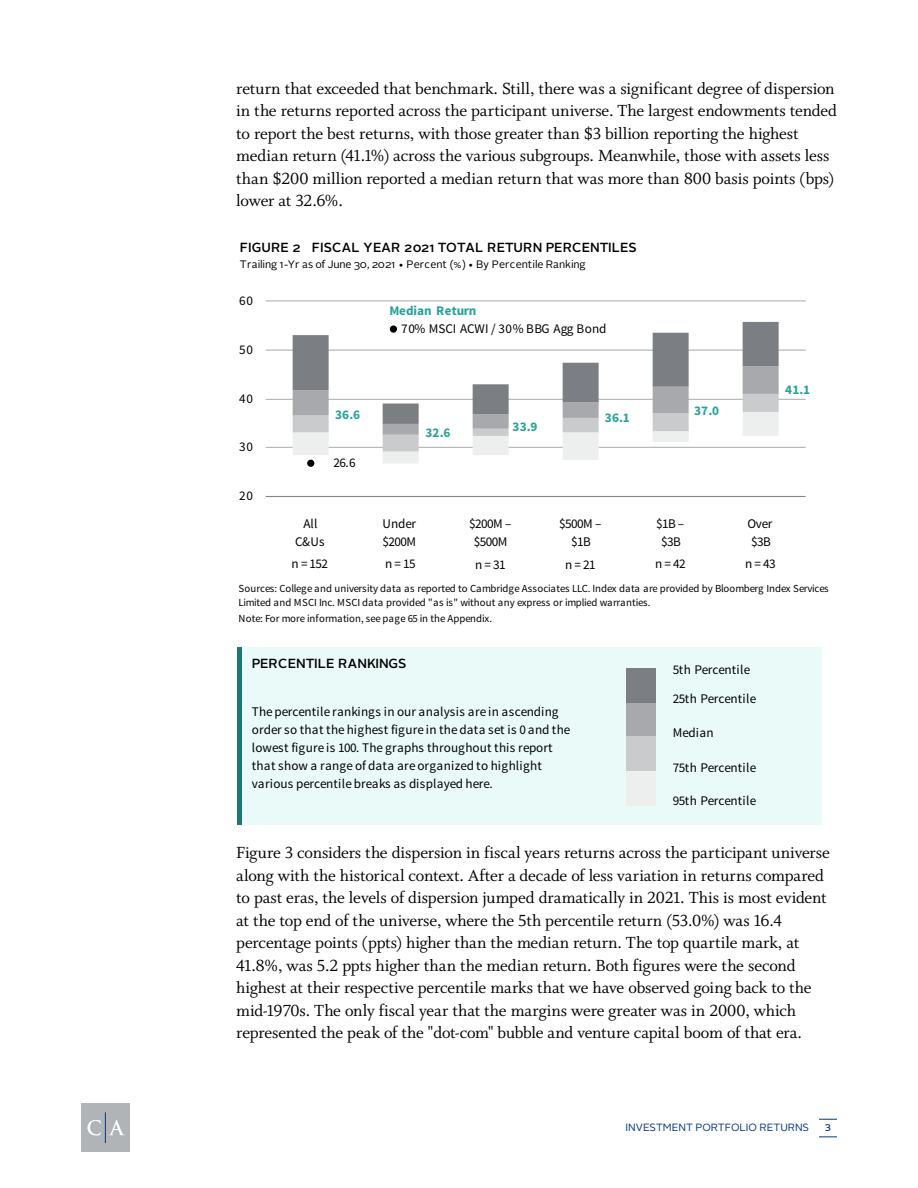
<style>
.page{position:relative;width:918px;height:1188px;background:#fff}
.page>*{position:absolute;margin:0;border:0;box-sizing:border-box;transform-origin:0 0}
.t1{font:18px/22.5px "Whitman";letter-spacing:-.01em;color:#000}
.t2{font:13.2px/18px "Source Sans Pro";letter-spacing:.005em;color:#000;text-align:center}
.t3{font:500 13.2px "Alright Sans";color:#000}
.t4{font:700 13.2px "Source Sans Pro";letter-spacing:.015em;color:#26a299}
.t5{font:700 13.2px "Source Sans Pro";letter-spacing:-.01em;color:#26a299}
.t6{font:10.8px/14.4px "Source Sans Pro";letter-spacing:-.005em;color:#000}
.t7{font:10.8px "Alright Sans";letter-spacing:-.01em;color:#000}
.t8{font:10.5px "Alright Sans";color:#083981}
.t9{font:500 9.75px "Alright Sans";color:#083981}
</style>
<div class="page">
<div style="left:237px;top:647px;width:6px;height:178px;background:#1d7872"></div>
<div style="left:242px;top:647px;width:580px;height:178px;background:#eafaf9"></div>
<div style="left:626px;top:771px;width:30px;height:35px;background:#edeeee"></div>
<div style="left:626px;top:736px;width:30px;height:35px;background:#cacbcd"></div>
<div style="left:626px;top:703px;width:30px;height:33px;background:#a7a9ac"></div>
<div style="left:626px;top:668px;width:30px;height:35px;background:#7b7e83"></div>
<hr style="left:266px;top:447px;width:539px;height:1px;background:#a7a9ac">
<hr style="left:266px;top:399px;width:539px;height:1px;background:#a7a9ac">
<hr style="left:266px;top:350px;width:539px;height:1px;background:#a7a9ac">
<hr style="left:266px;top:301px;width:539px;height:1px;background:#a7a9ac">
<svg style="left:293px;top:424px;width:486px;height:40px"></svg>
<svg style="left:293px;top:322px;width:486px;height:102px"></svg>
<hr style="left:266px;top:496px;width:539px;height:1px;background:#868686">
<div style="left:307px;top:460px;width:7px;height:7px;background:#000;border-radius:50%"></div>
<div style="left:390px;top:326px;width:7px;height:7px;background:#000;border-radius:50%"></div>
<div style="left:81px;top:1103px;width:49px;height:49px;background:#b1b4b6"></div>
<svg style="left:87px;top:1120px;width:14px;height:16px"></svg>
<svg style="left:109px;top:1120px;width:15px;height:15px"></svg>
<hr style="left:105px;top:1112px;width:1px;height:31px;background:#083981">
<svg style="left:819px;top:1119px;width:18px;height:1px"></svg>
<svg style="left:819px;top:1137px;width:18px;height:1px"></svg>
<p class="t1" style="left:236px;top:77px;width:602px">return that exceeded that benchmark. Still, there was a significant degree of dispersion in the returns reported across the participant universe. The largest endowments tended to report the best returns, with those greater than $3 billion reporting the highest median return (41.1%) across the various subgroups. Meanwhile, those with assets less than $200 million reported a median return that was more than 800 basis points (bps) lower at 32.6%.</p>
<p class="t3" style="left:240px;top:239px;width:399px">FIGURE 2 FISCAL YEAR 2021 TOTAL RETURN PERCENTILES</p>
<p class="t7" style="left:240px;top:257px;width:347px">Trailing 1-Yr as of June 30, 2021 • Percent (%) • By Percentile Ranking</p>
<p class="t2" style="left:239px;top:292px;width:15px">60</p>
<p class="t2" style="left:239px;top:341px;width:15px">50</p>
<p class="t2" style="left:239px;top:389px;width:15px">40</p>
<p class="t2" style="left:239px;top:438px;width:15px">30</p>
<p class="t2" style="left:239px;top:487px;width:15px">20</p>
<p class="t4" style="left:335px;top:406px;width:26px">36.6</p>
<p class="t2" style="left:334px;top:454px;width:24px">26.6</p>
<p class="t5" style="left:390px;top:302px;width:88px">Median Return</p>
<p class="t2" style="left:401px;top:320px;width:207px">70% MSCI ACWI / 30% BBG Agg Bond</p>
<p class="t4" style="left:425px;top:425px;width:26px">32.6</p>
<p class="t4" style="left:513px;top:418px;width:26px">33.9</p>
<p class="t4" style="left:605px;top:409px;width:26px">36.1</p>
<p class="t4" style="left:694px;top:403px;width:26px">37.0</p>
<p class="t4" style="left:785px;top:381px;width:26px">41.1</p>
<p class="t2" style="left:295px;top:515px;width:31px">All<br>C&amp;Us</p>
<p class="t2" style="left:383px;top:515px;width:35px;text-align:left">Under $200M</p>
<p class="t2" style="left:469px;top:515px;width:44px">$200M – $500M</p>
<p class="t2" style="left:559px;top:515px;width:44px">$500M – $1B</p>
<p class="t2" style="left:656px;top:515px;width:29px">$1B – $3B</p>
<p class="t2" style="left:747px;top:515px;width:26px;text-align:left">Over $3B</p>
<p class="t2" style="left:291px;top:555px;width:38px">n = 152</p>
<p class="t2" style="left:385px;top:555px;width:32px">n = 15</p>
<p class="t2" style="left:475px;top:556px;width:32px">n = 31</p>
<p class="t2" style="left:565px;top:556px;width:32px">n = 21</p>
<p class="t2" style="left:655px;top:555px;width:32px">n = 42</p>
<p class="t2" style="left:745px;top:555px;width:32px">n = 43</p>
<p class="t6" style="left:239px;top:581px;width:592px">Sources: College and university data as reported to Cambridge Associates LLC. Index data are provided by Bloomberg Index Services<br>Limited and MSCI Inc. MSCI data provided "as is" without any express or implied warranties.</p>
<p class="t6" style="left:239px;top:611px;width:255px">Note: For more information, see page 65 in the Appendix.</p>
<p class="t3" style="left:252px;top:654px;width:156px">PERCENTILE RANKINGS</p>
<p class="t2" style="left:252px;top:703px;width:320px;text-align:left">The percentile rankings in our analysis are in ascending order so that the highest figure in the data set is 0 and the lowest figure is 100. The graphs throughout this report that show a range of data are organized to highlight various percentile breaks as displayed here.</p>
<p class="t2" style="left:673px;top:660px;width:79px">5th Percentile</p>
<p class="t2" style="left:673px;top:690px;width:85px">25th Percentile</p>
<p class="t2" style="left:673px;top:724px;width:42px">Median</p>
<p class="t2" style="left:673px;top:758px;width:85px">75th Percentile</p>
<p class="t2" style="left:673px;top:791px;width:85px">95th Percentile</p>
<p class="t1" style="left:236px;top:842px;width:595px">Figure 3 considers the dispersion in fiscal years returns across the participant universe along with the historical context. After a decade of less variation in returns compared to past eras, the levels of dispersion jumped dramatically in 2021. This is most evident at the top end of the universe, where the 5th percentile return (53.0%) was 16.4 percentage points (ppts) higher than the median return. The top quartile mark, at 41.8%, was 5.2 ppts higher than the median return. Both figures were the second highest at their respective percentile marks that we have observed going back to the mid-1970s. The only fiscal year that the margins were greater was in 2000, which represented the peak of the "dot-com" bubble and venture capital boom of that era.</p>
<p class="t8" style="left:626px;top:1121px;width:185px">INVESTMENT PORTFOLIO RETURNS</p>
<p class="t9" style="left:825px;top:1121px;width:8px">3</p>
</div>
